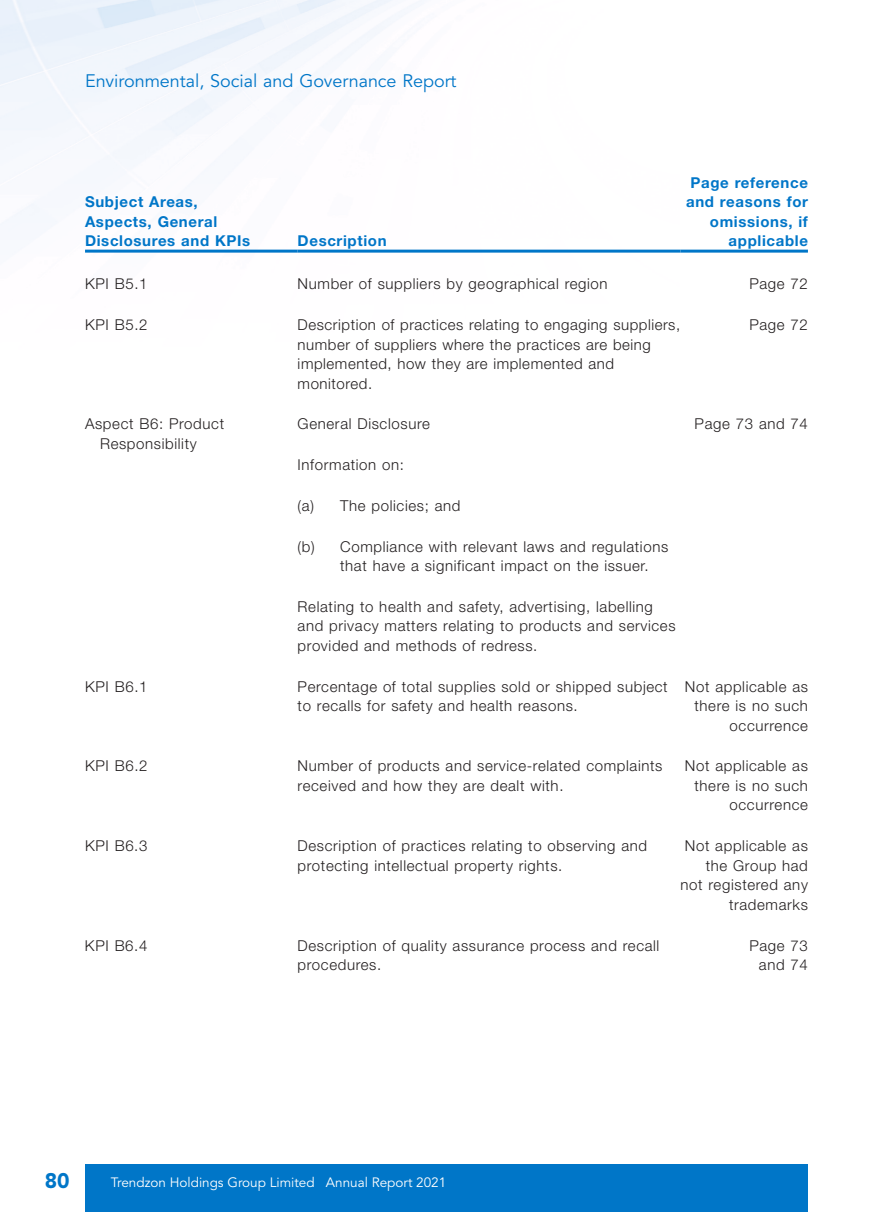
<style>
.page{position:relative;width:893px;height:1212px;background:#fff}
.page>*{position:absolute;margin:0;border:0;box-sizing:border-box;transform-origin:0 0}
.t1{font:900 21px "Avenir LT Std";color:#0076c8}
.t2{font:18px "Avenir LT Std";letter-spacing:-.005em;color:#0076c8}
.t3{font:300 15px/19.5px "Helvetica Neue LT Std";letter-spacing:.045em;color:#231f20}
.t4{font:700 15px/19.5px "Helvetica Neue LT Std";letter-spacing:.045em;color:#0076c8}
.t5{font:13.5px "Avenir LT Std";color:#fff}
</style>
<div class="page">
<div style="left:85px;top:1164px;width:723px;height:48px;background:#0076c8"></div>
<hr style="left:85px;top:250px;width:213px;height:3px;background:#0076c8">
<hr style="left:298px;top:250px;width:382px;height:3px;background:#0076c8">
<hr style="left:680px;top:250px;width:128px;height:3px;background:#0076c8">
<p class="t2" style="left:85px;top:71px;width:373px">Environmental, Social and Governance Report</p>
<p class="t4" style="left:85px;top:192px;width:167px">Subject Areas,<br>Aspects, General<br>Disclosures and KPIs</p>
<p class="t4" style="left:298px;top:231px;width:90px">Description</p>
<p class="t4" style="left:686px;top:172px;width:123px;text-align:right">Page reference and reasons for omissions, if applicable</p>
<p class="t3" style="left:85px;top:274px;width:64px">KPI B5.1</p>
<p class="t3" style="left:298px;top:274px;width:312px">Number of suppliers by geographical region</p>
<p class="t3" style="left:749px;top:274px;width:60px">Page 72</p>
<p class="t3" style="left:85px;top:315px;width:64px">KPI B5.2</p>
<p class="t3" style="left:298px;top:315px;width:384px">Description of practices relating to engaging suppliers, number of suppliers where the practices are being implemented, how they are implemented and monitored.</p>
<p class="t3" style="left:749px;top:315px;width:60px">Page 72</p>
<p class="t3" style="left:100px;top:414px;width:126px;text-indent:-15px">Aspect B6: Product<br>Responsibility</p>
<p class="t3" style="left:298px;top:414px;width:134px">General Disclosure</p>
<p class="t3" style="left:695px;top:414px;width:115px">Page 73 and 74</p>
<p class="t3" style="left:298px;top:455px;width:108px">Information on:</p>
<p class="t3" style="left:298px;top:495px;width:164px">(a) The policies; and</p>
<p class="t3" style="left:340px;top:536px;width:330px;text-indent:-43px">(b) Compliance with relevant laws and regulations that have a significant impact on the issuer.</p>
<p class="t3" style="left:298px;top:596px;width:379px">Relating to health and safety, advertising, labelling and privacy matters relating to products and services provided and methods of redress.</p>
<p class="t3" style="left:85px;top:676px;width:64px">KPI B6.1</p>
<p class="t3" style="left:298px;top:676px;width:372px">Percentage of total supplies sold or shipped subject to recalls for safety and health reasons.</p>
<p class="t3" style="left:685px;top:676px;width:125px;text-align:right">Not applicable as there is no such occurrence</p>
<p class="t3" style="left:85px;top:756px;width:64px">KPI B6.2</p>
<p class="t3" style="left:298px;top:756px;width:366px">Number of products and service-related complaints received and how they are dealt with.</p>
<p class="t3" style="left:685px;top:756px;width:125px;text-align:right">Not applicable as there is no such occurrence</p>
<p class="t3" style="left:85px;top:836px;width:64px">KPI B6.3</p>
<p class="t3" style="left:298px;top:836px;width:351px">Description of practices relating to observing and protecting intellectual property rights.</p>
<p class="t3" style="left:680px;top:836px;width:129px;text-align:right">Not applicable as the Group had not registered any trademarks</p>
<p class="t3" style="left:85px;top:935px;width:64px">KPI B6.4</p>
<p class="t3" style="left:298px;top:935px;width:363px">Description of quality assurance process and recall procedures.</p>
<p class="t3" style="left:749px;top:935px;width:60px;text-align:right">Page 73 and 74</p>
<h1 class="t1" style="left:45px;top:1168px;width:26px">80</h1>
<p class="t5" style="left:111px;top:1174px;width:337px">Trendzon Holdings Group Limited Annual Report 2021</p>
</div>
